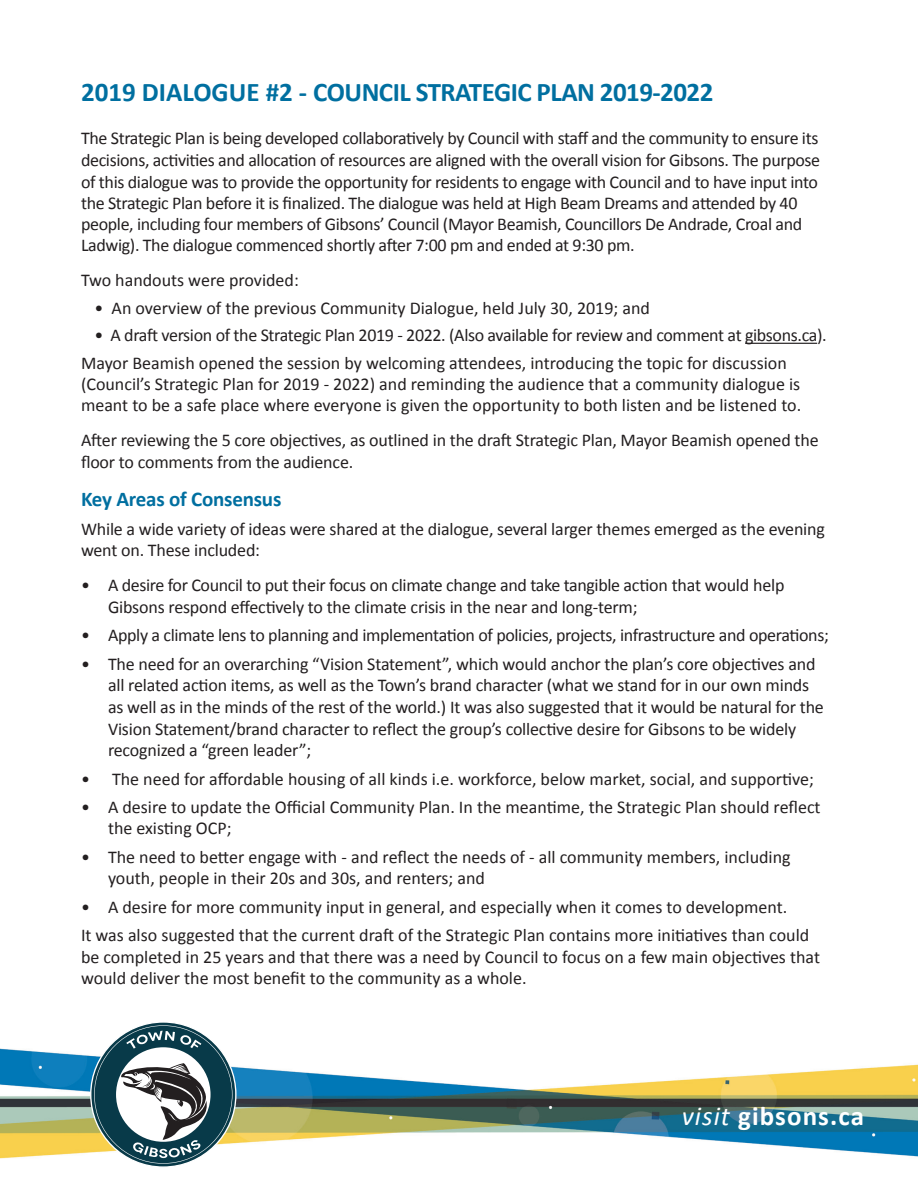
<style>
.page{position:relative;width:918px;height:1188px;background:#fff}
.page>*{position:absolute;margin:0;border:0;box-sizing:border-box;transform-origin:0 0}
.t1{font:700 27px "Calibri";letter-spacing:-.02em;color:#006fa0}
.t2{font:700 27px "Calibri";letter-spacing:.04em;color:#fff}
.t3{font:700 21px "Calibri";letter-spacing:-.01em;color:#006fa0}
.t4{font:18px/21.6px "Calibri";letter-spacing:-.01em;color:#231f20}
.s1{font-weight:400;font-style:italic}
</style>
<div class="page">
<img style="left:0;top:1048px;width:918px;height:111px">
<svg style="left:90px;top:1021px;width:147px;height:147px"></svg>
<svg style="left:94px;top:1025px;width:138px;height:139px"></svg>
<hr style="left:745px;top:343px;width:72px;height:1px;background:#231f20">
<h1 class="t1" style="left:81px;top:75px;width:634px">2019 DIALOGUE #2 - COUNCIL STRATEGIC PLAN 2019-2022</h1>
<p class="t4" style="left:81px;top:128px;width:741px">The Strategic Plan is being developed collaboratively by Council with staff and the community to ensure its decisions, activities and allocation of resources are aligned with the overall vision for Gibsons. The purpose of this dialogue was to provide the opportunity for residents to engage with Council and to have input into the Strategic Plan before it is finalized. The dialogue was held at High Beam Dreams and attended by 40 people, including four members of Gibsons’ Council (Mayor Beamish, Councillors De Andrade, Croal and Ladwig). The dialogue commenced shortly after 7:00 pm and ended at 9:30 pm.</p>
<p class="t4" style="left:81px;top:269px;width:219px">Two handouts were provided:</p>
<p class="t4" style="left:94px;top:297px;width:557px">• An overview of the previous Community Dialogue, held July 30, 2019; and</p>
<p class="t4" style="left:81px;top:321px;width:747px;line-height:27.8px;text-indent:14px">• A draft version of the Strategic Plan 2019 - 2022. (Also available for review and comment at gibsons.ca).<br>Mayor Beamish opened the session by welcoming attendees, introducing the topic for discussion</p>
<p class="t4" style="left:81px;top:374px;width:722px;line-height:21px">(Council’s Strategic Plan for 2019 - 2022) and reminding the audience that a community dialogue is meant to be a safe place where everyone is given the opportunity to both listen and be listened to.</p>
<p class="t4" style="left:81px;top:429px;width:739px">After reviewing the 5 core objectives, as outlined in the draft Strategic Plan, Mayor Beamish opened the floor to comments from the audience.</p>
<p class="t3" style="left:81px;top:486px;width:202px">Key Areas of Consensus</p>
<p class="t4" style="left:81px;top:518px;width:745px">While a wide variety of ideas were shared at the dialogue, several larger themes emerged as the evening went on. These included:</p>
<p class="t4" style="left:108px;top:575px;width:678px;text-indent:-27px">• A desire for Council to put their focus on climate change and take tangible action that would help<br>Gibsons respond effectively to the climate crisis in the near and long-term;</p>
<p class="t4" style="left:81px;top:625px;width:749px">• Apply a climate lens to planning and implementation of policies, projects, infrastructure and operations;</p>
<p class="t4" style="left:108px;top:653px;width:717px;text-indent:-27px">• The need for an overarching “Vision Statement”, which would anchor the plan’s core objectives and all related action items, as well as the Town’s brand character (what we stand for in our own minds as well as in the minds of the rest of the world.) It was also suggested that it would be natural for the Vision Statement/brand character to reflect the group’s collective desire for Gibsons to be widely recognized a “green leader”;</p>
<p class="t4" style="left:81px;top:768px;width:734px">• The need for affordable housing of all kinds i.e. workforce, below market, social, and supportive;</p>
<p class="t4" style="left:108px;top:796px;width:714px;text-indent:-27px">• A desire to update the Official Community Plan. In the meantime, the Strategic Plan should reflect the existing OCP;</p>
<p class="t4" style="left:108px;top:846px;width:684px;text-indent:-27px">• The need to better engage with - and reflect the needs of - all community members, including youth, people in their 20s and 30s, and renters; and</p>
<p class="t4" style="left:81px;top:893px;width:730px;line-height:28.3px">• A desire for more community input in general, and especially when it comes to development.<br>It was also suggested that the current draft of the Strategic Plan contains more initiatives than could</p>
<p class="t4" style="left:81px;top:946px;width:741px">be completed in 25 years and that there was a need by Council to focus on a few main objectives that would deliver the most benefit to the community as a whole.</p>
<h1 class="t2" style="left:682px;top:1099px;width:184px"><span class="s1">visit</span> gibsons.ca</h1>
</div>
